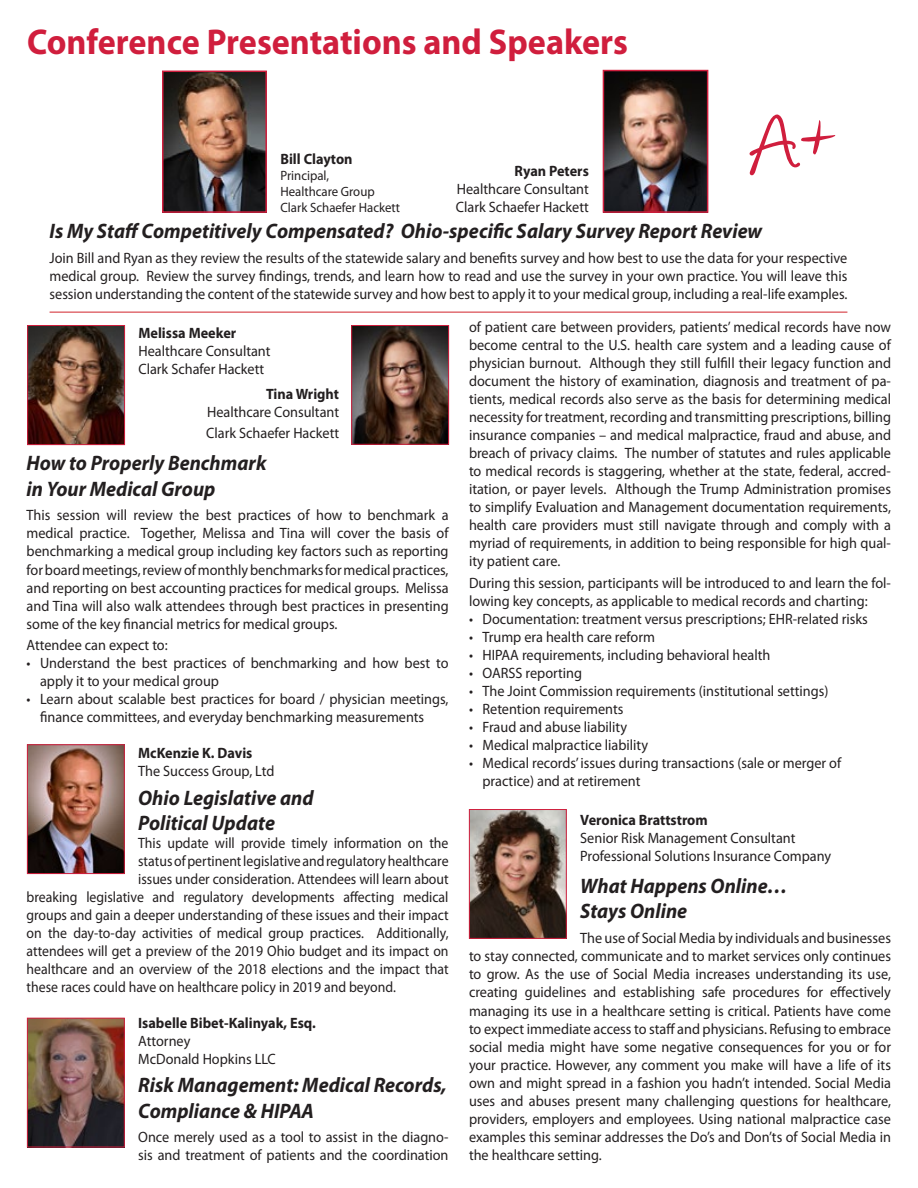
<style>
.page{position:relative;width:918px;height:1188px;background:#fff}
.page>*{position:absolute;margin:0;border:0;box-sizing:border-box;transform-origin:0 0}
.t1{font:700 36px "Myriad Pro";color:#d01e3d;scale:.95 1}
.t2{font:italic 700 21px/25.2px "Myriad Pro";color:#231f20;scale:.95 1}
.Pa0{font:15px/18px "Myriad Pro";color:#231f20;scale:.95 1}
.Pa0-2{font:15px "Myriad Pro";color:#231f20;scale:.92 1}
.t3{font:700 15px "Myriad Pro";color:#231f20;scale:.95 1}
.t4{font:13.5px "Myriad Pro";color:#231f20;scale:.95 1}
</style>
<div class="page">
<img style="left:29px;top:1020px;width:94px;height:125px">
<div style="left:27px;top:1018px;width:98px;height:129px;border:1px solid #d01e3d"></div>
<img style="left:471px;top:811px;width:94px;height:126px">
<div style="left:469px;top:809px;width:98px;height:130px;border:1px solid #d01e3d"></div>
<img style="left:165px;top:74px;width:99px;height:136px">
<div style="left:162px;top:71px;width:105px;height:142px;border:2px solid #d01e3d"></div>
<img style="left:606px;top:73px;width:99px;height:137px">
<div style="left:603px;top:70px;width:105px;height:143px;border:2px solid #d01e3d"></div>
<img style="left:29px;top:327px;width:94px;height:116px">
<div style="left:27px;top:325px;width:98px;height:120px;border:1px solid #d01e3d"></div>
<img style="left:353px;top:327px;width:94px;height:116px">
<div style="left:351px;top:325px;width:98px;height:120px;border:1px solid #d01e3d"></div>
<img style="left:29px;top:746px;width:94px;height:126px">
<div style="left:27px;top:744px;width:98px;height:130px;border:1px solid #d01e3d"></div>
<hr style="left:50px;top:312px;width:797px;height:1px;background:#d1232a">
<p class="t1" style="left:27px;top:18px;width:634px">Conference Presentations and Speakers</p>
<p class="t3" style="left:280px;top:149px;width:77px">Bill Clayton</p>
<p class="t4" style="left:280px;top:167px;width:53px">Principal,</p>
<p class="t4" style="left:280px;top:183px;width:101px">Healthcare Group</p>
<p class="t4" style="left:280px;top:199px;width:127px">Clark Schaefer Hackett</p>
<p class="t2" style="left:50px;top:218px;width:752px">Is My Staff Competitively Compensated? Ohio-specific Salary Survey Report Review</p>
<p class="Pa0" style="left:50px;top:248px;width:841px;text-align:justify">Join Bill and Ryan as they review the results of the statewide salary and benefits survey and how best to use the data for your respective medical group. Review the survey findings, trends, and learn how to read and use the survey in your own practice. You will leave this session understanding the content of the statewide survey and how best to apply it to your medical group, including a real-life examples.</p>
<p class="t3" style="left:138px;top:323px;width:104px">Melissa Meeker</p>
<p class="Pa0" style="left:138px;top:341px;width:141px">Healthcare Consultant</p>
<p class="Pa0" style="left:138px;top:359px;width:134px">Clark Schafer Hackett</p>
<p class="t3" style="left:266px;top:384px;width:78px">Tina Wright</p>
<p class="Pa0" style="left:207px;top:403px;width:141px">Healthcare Consultant</p>
<p class="Pa0" style="left:206px;top:424px;width:141px">Clark Schaefer Hackett</p>
<p class="t3" style="left:515px;top:161px;width:80px">Ryan Peters</p>
<p class="Pa0" style="left:457px;top:180px;width:141px">Healthcare Consultant</p>
<p class="Pa0" style="left:456px;top:198px;width:141px">Clark Schaefer Hackett</p>
<p class="Pa0" style="left:469px;top:318px;width:446px;text-align:justify">of patient care between providers, patients’ medical records have now become central to the U.S. health care system and a leading cause of physician burnout. Although they still fulfill their legacy function and document the history of examination, diagnosis and treatment of pa&shy;tients, medical records also serve as the basis for determining medical necessity for treatment, recording and transmitting prescriptions, billing insurance companies – and medical malpractice, fraud and abuse, and breach of privacy claims. The number of statutes and rules applicable to medical records is staggering, whether at the state, federal, accred&shy;itation, or payer levels. Although the Trump Administration promises to simplify Evaluation and Management documentation requirements, health care providers must still navigate through and comply with a myriad of requirements, in addition to being responsible for high qual&shy;ity patient care.</p>
<p class="Pa0" style="left:469px;top:573px;width:446px">During this session, participants will be introduced to and learn the fol&shy;lowing key concepts, as applicable to medical records and charting:</p>
<p class="Pa0" style="left:469px;top:609px;width:421px">• Documentation: treatment versus prescriptions; EHR-related risks</p>
<p class="Pa0" style="left:469px;top:627px;width:197px">• Trump era health care reform</p>
<p class="Pa0" style="left:469px;top:645px;width:319px">• HIPAA requirements, including behavioral health</p>
<p class="Pa0" style="left:469px;top:663px;width:121px">• OARSS reporting</p>
<p class="Pa0" style="left:469px;top:681px;width:380px">• The Joint Commission requirements (institutional settings)</p>
<p class="Pa0" style="left:469px;top:699px;width:164px">• Retention requirements</p>
<p class="Pa0" style="left:469px;top:717px;width:168px">• Fraud and abuse liability</p>
<p class="Pa0" style="left:469px;top:735px;width:190px">• Medical malpractice liability</p>
<p class="Pa0" style="left:483px;top:753px;width:379px;text-indent:-14px">• Medical records’ issues during transactions (sale or merger of practice) and at retirement</p>
<p class="t3" style="left:580px;top:810px;width:136px">Veronica Brattstrom</p>
<p class="Pa0" style="left:580px;top:829px;width:228px">Senior Risk Management Consultant</p>
<p class="Pa0" style="left:580px;top:847px;width:266px">Professional Solutions Insurance Company</p>
<p class="t2" style="left:580px;top:873px;width:220px">What Happens Online…<br>Stays Online</p>
<p class="Pa0" style="left:469px;top:929px;width:446px;text-align:justify;text-indent:111px">The use of Social Media by individuals and businesses to stay connected, communicate and to market services only continues to grow. As the use of Social Media increases understanding its use, creating guidelines and establishing safe procedures for effectively managing its use in a healthcare setting is critical. Patients have come to expect immediate access to staff and physicians. Refusing to embrace social media might have some negative consequences for you or for your practice. However, any comment you make will have a life of its own and might spread in a fashion you hadn’t intended. Social Media uses and abuses present many challenging questions for healthcare, providers, employers and employees. Using national malpractice case examples this seminar addresses the Do’s and Don’ts of Social Media in the healthcare setting.</p>
<p class="t2" style="left:27px;top:450px;width:254px">How to Properly Benchmark</p>
<p class="t2" style="left:27px;top:475px;width:200px">in Your Medical Group</p>
<p class="Pa0" style="left:27px;top:506px;width:446px;text-align:justify">This session will review the best practices of how to benchmark a medical practice. Together, Melissa and Tina will cover the basis of benchmarking a medical group including key factors such as reporting for board meetings, review of monthly benchmarks for medical practices, and reporting on best accounting practices for medical groups. Melissa and Tina will also walk attendees through best practices in presenting some of the key financial metrics for medical groups.</p>
<p class="Pa0" style="left:27px;top:636px;width:150px">Attendee can expect to:</p>
<p class="Pa0" style="left:40px;top:654px;width:432px;text-indent:-14px">• Understand the best practices of benchmarking and how best to apply it to your medical group</p>
<p class="Pa0" style="left:40px;top:690px;width:431px;text-indent:-14px">• Learn about scalable best practices for board / physician meetings, finance committees, and everyday benchmarking measurements</p>
<p class="t3" style="left:138px;top:744px;width:122px">McKenzie K. Davis</p>
<p class="Pa0" style="left:138px;top:762px;width:145px">The Success Group, Ltd</p>
<p class="t2" style="left:138px;top:785px;width:186px">Ohio Legislative and</p>
<p class="t2" style="left:138px;top:810px;width:146px">Political Update</p>
<p class="Pa0-2" style="left:138px;top:834px;width:339px">This update will provide timely information on the</p>
<p class="Pa0-2" style="left:138px;top:852px;width:339px">status of pertinent legislative and regulatory healthcare</p>
<p class="Pa0-2" style="left:138px;top:870px;width:339px">issues under consideration. Attendees will learn about</p>
<p class="Pa0-2" style="left:27px;top:888px;width:460px">breaking legislative and regulatory developments affecting medical</p>
<p class="Pa0-2" style="left:27px;top:906px;width:460px">groups and gain a deeper understanding of these issues and their impact</p>
<p class="Pa0-2" style="left:27px;top:924px;width:460px">on the day-to-day activities of medical group practices. Additionally,</p>
<p class="Pa0-2" style="left:27px;top:942px;width:460px">attendees will get a preview of the 2019 Ohio budget and its impact on</p>
<p class="Pa0-2" style="left:27px;top:960px;width:460px">healthcare and an overview of the 2018 elections and the impact that</p>
<p class="Pa0-2" style="left:27px;top:978px;width:403px">these races could have on healthcare policy in 2019 and beyond.</p>
<p class="t3" style="left:138px;top:1013px;width:189px">Isabelle Bibet-Kalinyak, Esq.</p>
<p class="Pa0" style="left:138px;top:1032px;width:56px">Attorney</p>
<p class="Pa0" style="left:138px;top:1050px;width:146px">McDonald Hopkins LLC</p>
<p class="t2" style="left:138px;top:1072px;width:326px">Risk Management: Medical Records,</p>
<p class="t2" style="left:138px;top:1097px;width:186px">Compliance &amp; HIPAA</p>
<p class="Pa0" style="left:138px;top:1128px;width:328px">Once merely used as a tool to assist in the diagno&shy;sis and treatment of patients and the coordination</p>
</div>
